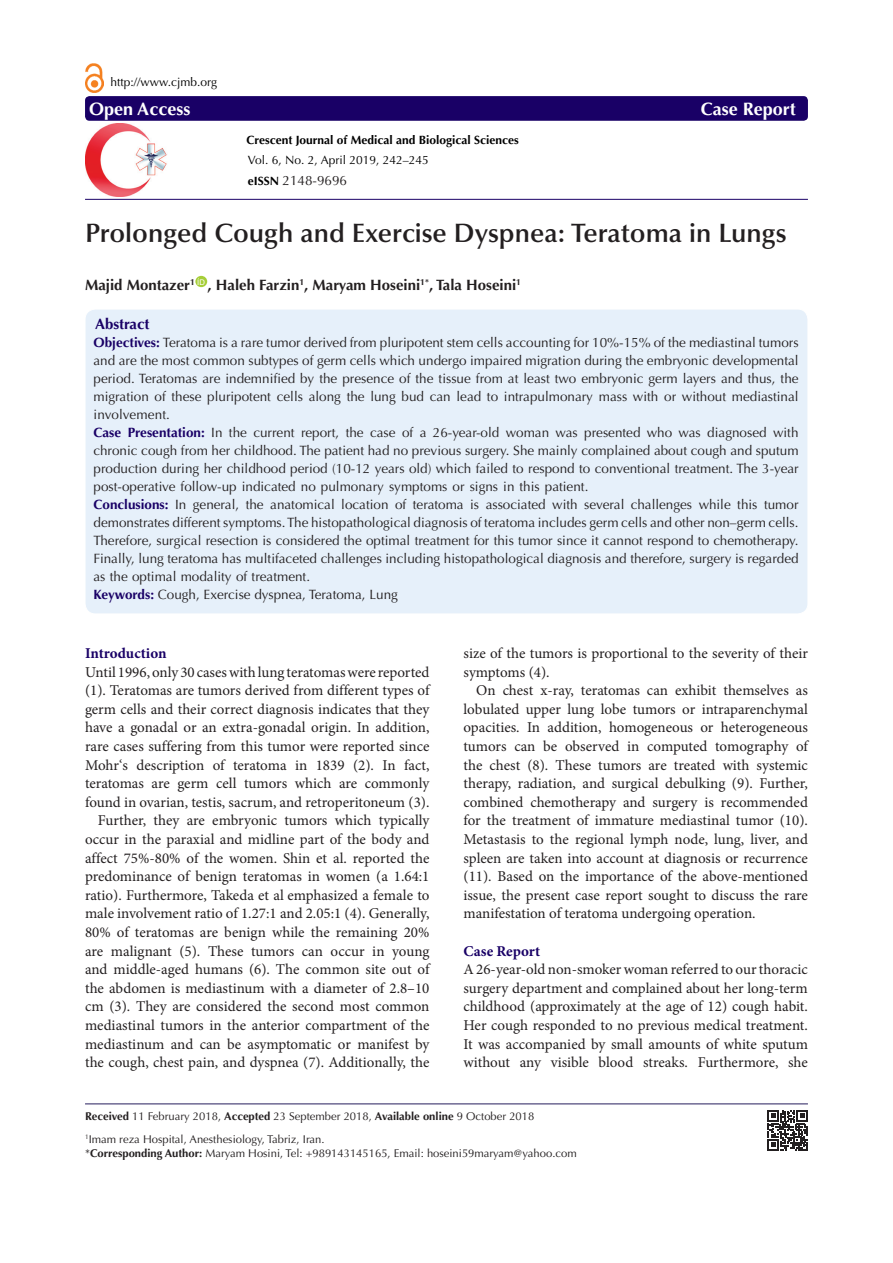
<style>
.page{position:relative;width:893px;height:1263px;background:#fff}
.page>*{position:absolute;margin:0;border:0;box-sizing:border-box;transform-origin:0 0}
.Pa3{font:600 26.7px "Optima LT Std";color:#231f20}
.t1{font:700 18px "Optima LT Std";color:#fff}
.t2{font:15px/18.6px "Minion Pro";letter-spacing:-.005em;color:#231f20;text-align:justify}
.t3{font:700 15px "Optima LT Std";color:#231f20}
.t4{font:700 15px "Minion Pro";color:#190066}
.t5{font:700 15px "Optima LT Std";color:#190066}
.t6{font:13.5px/18px "Optima LT Std";color:#231f20;text-align:justify}
.t7{font:12px "Optima LT Std";color:#000}
.t8{font:700 12px "Optima LT Std";color:#000}
.t9{font:11.25px "Optima LT Std";color:#231f20}
.t10{font:7.8px "Arial";color:#fff}
.s1{font-weight:700;font-size:12px;color:#000}
.s2{font-weight:700;color:#190066}
.s3{font-weight:700}
</style>
<div class="page">
<div style="left:85px;top:309px;width:723px;height:305px;background:#e6f0fa;border-radius:10px"></div>
<div style="left:195px;top:276px;width:12px;height:11px;background:#a6ce39;border-radius:50%"></div>
<div style="left:85px;top:96px;width:723px;height:25px;background:#190066;border-radius:4px"></div>
<hr style="left:85px;top:199px;width:723px;height:1px;background:#190066">
<hr style="left:85px;top:1103px;width:723px;height:1px;background:#261d5c">
<img style="left:85px;top:63px;width:19px;height:30px">
<img style="left:85px;top:124px;width:82px;height:72px">
<svg style="left:768px;top:1110px;width:40px;height:40px"></svg>
<p class="t7" style="left:111px;top:75px;width:108px">http://www.cjmb.org</p>
<p class="t1" style="left:89px;top:98px;width:103px">Open Access</p>
<p class="t1" style="left:701px;top:98px;width:97px">Case Report</p>
<p class="t8" style="left:247px;top:132px;width:274px">Crescent Journal of Medical and Biological Sciences</p>
<p class="t7" style="left:248px;top:153px;width:183px">Vol. 6, No. 2, April 2019, 242–245</p>
<p class="t6" style="left:248px;top:171px;width:101px"><span class="s1">eISSN</span> 2148-9696</p>
<p class="Pa3" style="left:85px;top:218px;width:703px">Prolonged Cough and Exercise Dyspnea: Teratoma in Lungs</p>
<p class="t3" style="left:85px;top:276px;width:111px">Majid Montazer<sup>1</sup></p>
<p class="t10" style="left:197px;top:276px;width:9px">ID</p>
<p class="t3" style="left:208px;top:276px;width:315px">, Haleh Farzin<sup>1</sup>, Maryam Hoseini<sup>1*</sup>, Tala Hoseini<sup>1</sup></p>
<p class="t5" style="left:95px;top:315px;width:56px">Abstract</p>
<p class="t6" style="left:94px;top:333px;width:707px"><span class="s2">Objectives:</span> Teratoma is a rare tumor derived from pluripotent stem cells accounting for 10%-15% of the mediastinal tumors and are the most common subtypes of germ cells which undergo impaired migration during the embryonic developmental period. Teratomas are indemnified by the presence of the tissue from at least two embryonic germ layers and thus, the migration of these pluripotent cells along the lung bud can lead to intrapulmonary mass with or without mediastinal involvement.</p>
<p class="t6" style="left:94px;top:423px;width:707px"><span class="s2">Case Presentation:</span> In the current report, the case of a 26-year-old woman was presented who was diagnosed with chronic cough from her childhood. The patient had no previous surgery. She mainly complained about cough and sputum production during her childhood period (10-12 years old) which failed to respond to conventional treatment. The 3-year post-operative follow-up indicated no pulmonary symptoms or signs in this patient.</p>
<p class="t6" style="left:94px;top:495px;width:707px"><span class="s2">Conclusions:</span> In general, the anatomical location of teratoma is associated with several challenges while this tumor demonstrates different symptoms. The histopathological diagnosis of teratoma includes germ cells and other non–germ cells.<br>Therefore, surgical resection is considered the optimal treatment for this tumor since it cannot respond to chemotherapy.<br>Finally, lung teratoma has multifaceted challenges including histopathological diagnosis and therefore, surgery is regarded as the optimal modality of treatment.</p>
<p class="t6" style="left:94px;top:585px;width:306px"><span class="s2">Keywords:</span> Cough, Exercise dyspnea, Teratoma, Lung</p>
<p class="t4" style="left:85px;top:643px;width:83px">Introduction</p>
<p class="t2" style="left:85px;top:662px;width:346px">Until 1996, only 30 cases with lung teratomas were reported (1). Teratomas are tumors derived from different types of germ cells and their correct diagnosis indicates that they have a gonadal or an extra-gonadal origin. In addition, rare cases suffering from this tumor were reported since Mohr’s description of teratoma in 1839 (2). In fact, teratomas are germ cell tumors which are commonly found in ovarian, testis, sacrum, and retroperitoneum (3).</p>
<p class="t2" style="left:85px;top:811px;width:346px;text-indent:13px">Further, they are embryonic tumors which typically occur in the paraxial and midline part of the body and affect 75%-80% of the women. Shin et al. reported the predominance of benign teratomas in women (a 1.64:1 ratio). Furthermore, Takeda et al emphasized a female to male involvement ratio of 1.27:1 and 2.05:1 (4). Generally, 80% of teratomas are benign while the remaining 20% are malignant (5). These tumors can occur in young and middle-aged humans (6). The common site out of the abdomen is mediastinum with a diameter of 2.8–10 cm (3). They are considered the second most common mediastinal tumors in the anterior compartment of the mediastinum and can be asymptomatic or manifest by the cough, chest pain, and dyspnea (7). Additionally, the</p>
<p class="t2" style="left:463px;top:644px;width:346px">size of the tumors is proportional to the severity of their symptoms (4).</p>
<p class="t2" style="left:463px;top:681px;width:346px;text-indent:13px">On chest x-ray, teratomas can exhibit themselves as lobulated upper lung lobe tumors or intraparenchymal opacities. In addition, homogeneous or heterogeneous tumors can be observed in computed tomography of the chest (8). These tumors are treated with systemic therapy, radiation, and surgical debulking (9). Further, combined chemotherapy and surgery is recommended for the treatment of immature mediastinal tumor (10).<br>Metastasis to the regional lymph node, lung, liver, and spleen are taken into account at diagnosis or recurrence (11). Based on the importance of the above-mentioned issue, the present case report sought to discuss the rare manifestation of teratoma undergoing operation.</p>
<p class="t4" style="left:463px;top:940px;width:78px">Case Report</p>
<p class="t2" style="left:463px;top:960px;width:346px">A 26-year-old non-smoker woman referred to our thoracic surgery department and complained about her long-term childhood (approximately at the age of 12) cough habit.<br>Her cough responded to no previous medical treatment.<br>It was accompanied by small amounts of white sputum without any visible blood streaks. Furthermore, she</p>
<p class="t9" style="left:85px;top:1110px;width:451px"><span class="s3">Received</span> 11 February 2018, <span class="s3">Accepted</span> 23 September 2018, <span class="s3">Available online</span> 9 October 2018</p>
<p class="t9" style="left:85px;top:1133px;width:241px"><sup>1</sup>Imam reza Hospital, Anesthesiology, Tabriz, Iran.</p>
<p class="t9" style="left:85px;top:1147px;width:493px">*<span class="s3">Corresponding Author:</span> Maryam Hosini, Tel: +989143145165, Email: hoseini59maryam@yahoo.com</p>
</div>
